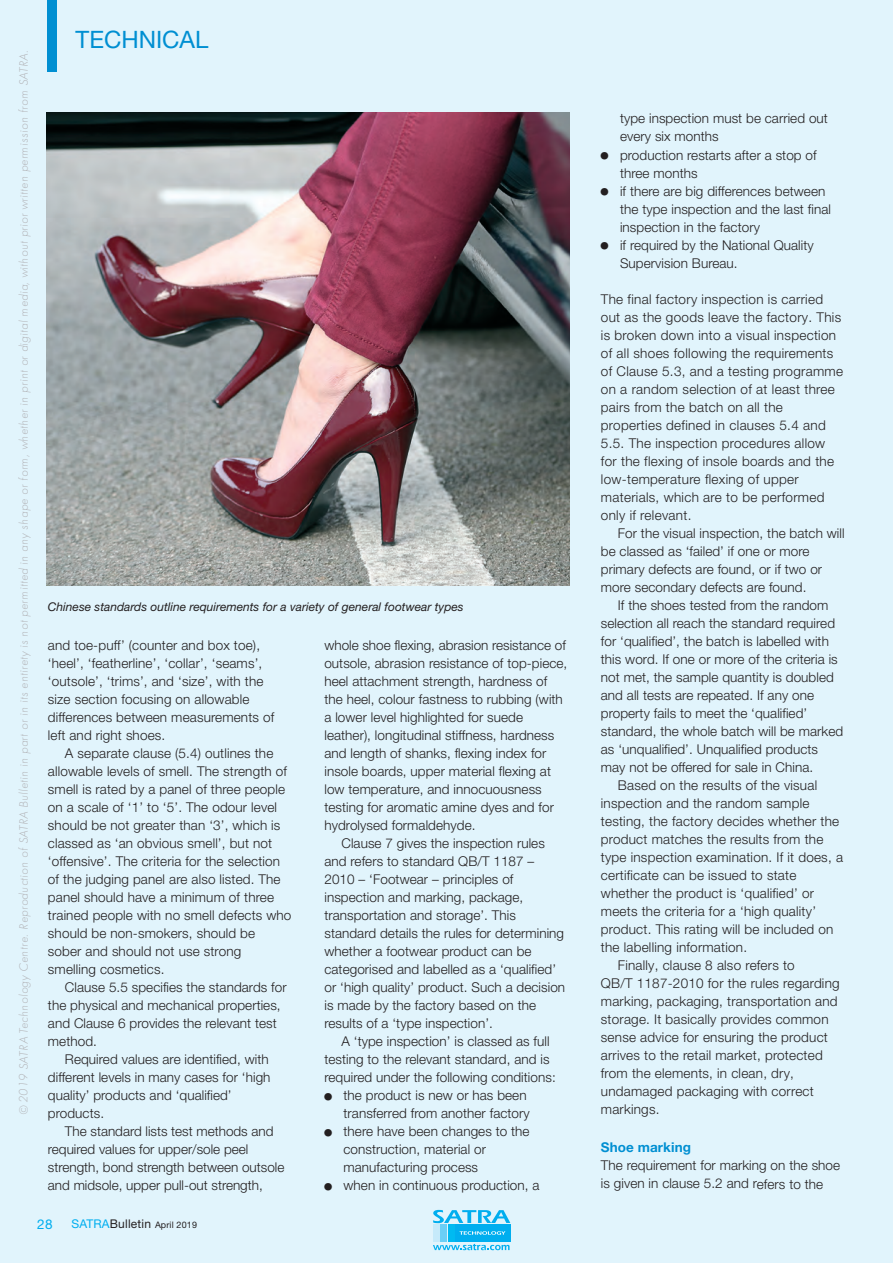
<style>
.page{position:relative;width:893px;height:1263px;background:#e1f4fc}
.page>*{position:absolute;margin:0;border:0;box-sizing:border-box;transform-origin:0 0}
.t1{font:24px "Helvetica Neue LT Pro";color:#008fd2}
.t2{font:300 13.5px/18px "Helvetica Neue LT Pro";letter-spacing:.005em;color:#231f20}
.t3{font:700 13.5px "Helvetica Neue LT Pro";letter-spacing:.005em;color:#008fd2}
.t4{font:13.5px "Helvetica Neue LT Pro";color:#00aeef}
.t5{font:italic 300 12.6px "Futura PT";letter-spacing:.025em;color:#b2b3b7}
.t6{font:italic 12px "Helvetica Neue LT Pro";color:#231f20}
.t7{font:9px "Helvetica Neue LT Pro";letter-spacing:.015em;color:#231f20}
.s1{font-size:12px;color:#00aeef}
.s2{font-size:12px}
</style>
<div class="page">
<div style="left:47px;top:0;width:10px;height:72px;background:#008fd2"></div>
<img style="left:46px;top:112px;width:523px;height:473px">
<div style="left:448px;top:1224px;width:6px;height:17px;background:#00baf1"></div>
<div style="left:440px;top:1224px;width:7px;height:17px;background:#6bcff6"></div>
<div style="left:433px;top:1224px;width:6px;height:17px;background:#c6eafa"></div>
<div style="left:455px;top:1224px;width:55px;height:17px;background:#00aeef"></div>
<svg style="left:433px;top:1210px;width:77px;height:13px"></svg>
<svg style="left:459px;top:1231px;width:46px;height:3px"></svg>
<svg style="left:433px;top:1243px;width:76px;height:7px"></svg>
<p class="t5" style="left:16px;top:1115px;width:1066px;rotate:-90deg">© 2019 SATRA Technology Centre. Reproduction of SATRA Bulletin in part or in its entirety is not permitted in any shape or form, whether in print or digital media, without prior written permission from SATRA.</p>
<h1 class="t1" style="left:76px;top:31px;width:134px">TECHNICAL</h1>
<p class="t6" style="left:48px;top:602px;width:417px">Chinese standards outline requirements for a variety of general footwear types</p>
<p class="t2" style="left:48px;top:638px;width:228px">and toe-puff’ (counter and box toe), ‘heel’, ‘featherline’, ‘collar’, ‘seams’, ‘outsole’, ‘trims’, and ‘size’, with the size section focusing on allowable differences between measurements of left and right shoes.</p>
<p class="t2" style="left:48px;top:746px;width:245px;text-indent:17px">A separate clause (5.4) outlines the allowable levels of smell. The strength of smell is rated by a panel of three people on a scale of ‘1’ to ‘5’. The odour level should be not greater than ‘3’, which is classed as ‘an obvious smell’, but not ‘offensive’. The criteria for the selection of the judging panel are also listed. The panel should have a minimum of three trained people with no smell defects who should be non-smokers, should be sober and should not use strong smelling cosmetics.</p>
<p class="t2" style="left:48px;top:980px;width:240px;text-indent:17px">Clause 5.5 specifies the standards for the physical and mechanical properties, and Clause 6 provides the relevant test method.</p>
<p class="t2" style="left:48px;top:1052px;width:224px;text-indent:17px">Required values are identified, with different levels in many cases for ‘high quality’ products and ‘qualified’ products.</p>
<p class="t2" style="left:48px;top:1123px;width:238px;text-indent:17px">The standard lists test methods and required values for upper/sole peel strength, bond strength between outsole and midsole, upper pull-out strength,</p>
<p class="t2" style="left:324px;top:638px;width:243px">whole shoe flexing, abrasion resistance of</p>
<p class="t2" style="left:324px;top:656px;width:244px">outsole, abrasion resistance of top-piece,</p>
<p class="t2" style="left:324px;top:674px;width:224px">heel attachment strength, hardness of</p>
<p class="t2" style="left:324px;top:692px;width:240px">the heel, colour fastness to rubbing (with</p>
<p class="t2" style="left:324px;top:710px;width:200px">a lower level highlighted for suede</p>
<p class="t2" style="left:324px;top:728px;width:231px">leather), longitudinal stiffness, hardness</p>
<p class="t2" style="left:324px;top:746px;width:223px">and length of shanks, flexing index for</p>
<p class="t2" style="left:324px;top:764px;width:228px">insole boards, upper material flexing at</p>
<p class="t2" style="left:324px;top:782px;width:219px">low temperature, and innocuousness</p>
<p class="t2" style="left:324px;top:800px;width:231px">testing for aromatic amine dyes and for</p>
<p class="t2" style="left:324px;top:818px;width:153px">hydrolysed formaldehyde.</p>
<p class="t2" style="left:341px;top:836px;width:205px">Clause 7 gives the inspection rules</p>
<p class="t2" style="left:324px;top:854px;width:211px">and refers to standard QB/T 1187 –</p>
<p class="t2" style="left:324px;top:872px;width:190px">2010 – ‘Footwear – principles of</p>
<p class="t2" style="left:324px;top:890px;width:200px">inspection and marking, package,</p>
<p class="t2" style="left:324px;top:908px;width:193px">transportation and storage’. This</p>
<p class="t2" style="left:324px;top:926px;width:241px">standard details the rules for determining</p>
<p class="t2" style="left:324px;top:944px;width:209px">whether a footwear product can be</p>
<p class="t2" style="left:324px;top:962px;width:233px">categorised and labelled as a ‘qualified’</p>
<p class="t2" style="left:324px;top:980px;width:242px">or ‘high quality’ product. Such a decision</p>
<p class="t2" style="left:324px;top:998px;width:213px">is made by the factory based on the</p>
<p class="t2" style="left:324px;top:1016px;width:170px">results of a ‘type inspection’.</p>
<p class="t2" style="left:341px;top:1034px;width:210px">A ‘type inspection’ is classed as full</p>
<p class="t2" style="left:324px;top:1052px;width:226px">testing to the relevant standard, and is</p>
<p class="t2" style="left:324px;top:1070px;width:233px">required under the following conditions:</p>
<p class="t2" style="left:324px;top:1088px;width:207px;text-align:right">■ the product is new or has been transferred from another factory</p>
<p class="t2" style="left:343px;top:1124px;width:188px;text-indent:-19px">■ there have been changes to the construction, material or manufacturing process</p>
<p class="t2" style="left:324px;top:1178px;width:217px">■ when in continuous production, a</p>
<p class="t4" style="left:37px;top:1219px;width:17px">28</p>
<p class="t7" style="left:71px;top:1221px;width:127px"><span class="s1">SATRA</span><span class="s2">Bulletin</span> April 2019</p>
<p class="t2" style="left:620px;top:111px;width:209px">type inspection must be carried out every six months</p>
<p class="t2" style="left:620px;top:147px;width:198px;text-indent:-19px">■ production restarts after a stop of three months</p>
<p class="t2" style="left:620px;top:183px;width:212px;text-indent:-19px">■ if there are big differences between the type inspection and the last final inspection in the factory</p>
<p class="t2" style="left:620px;top:237px;width:195px;text-indent:-19px">■ if required by the National Quality<br>Supervision Bureau.</p>
<p class="t2" style="left:601px;top:291px;width:244px">The final factory inspection is carried out as the goods leave the factory. This is broken down into a visual inspection of all shoes following the requirements of Clause 5.3, and a testing programme on a random selection of at least three pairs from the batch on all the properties defined in clauses 5.4 and 5.5. The inspection procedures allow for the flexing of insole boards and the low-temperature flexing of upper materials, which are to be performed only if relevant.</p>
<p class="t2" style="left:601px;top:525px;width:245px;text-indent:17px">For the visual inspection, the batch will be classed as ‘failed’ if one or more primary defects are found, or if two or more secondary defects are found.</p>
<p class="t2" style="left:618px;top:597px;width:212px">If the shoes tested from the random</p>
<p class="t2" style="left:601px;top:615px;width:236px">selection all reach the standard required</p>
<p class="t2" style="left:601px;top:633px;width:229px">for ‘qualified’, the batch is labelled with</p>
<p class="t2" style="left:601px;top:651px;width:238px">this word. If one or more of the criteria is</p>
<p class="t2" style="left:601px;top:669px;width:234px">not met, the sample quantity is doubled</p>
<p class="t2" style="left:601px;top:687px;width:215px">and all tests are repeated. If any one</p>
<p class="t2" style="left:601px;top:705px;width:208px">property fails to meet the ‘qualified’</p>
<p class="t2" style="left:601px;top:723px;width:244px">standard, the whole batch will be marked</p>
<p class="t2" style="left:601px;top:741px;width:219px">as ‘unqualified’. Unqualified products</p>
<p class="t2" style="left:601px;top:759px;width:214px">may not be offered for sale in China.</p>
<p class="t2" style="left:618px;top:777px;width:201px">Based on the results of the visual</p>
<p class="t2" style="left:601px;top:795px;width:210px">inspection and the random sample</p>
<p class="t2" style="left:601px;top:813px;width:240px">testing, the factory decides whether the</p>
<p class="t2" style="left:601px;top:831px;width:224px">product matches the results from the</p>
<p class="t2" style="left:601px;top:849px;width:244px">type inspection examination. If it does, a</p>
<p class="t2" style="left:601px;top:867px;width:197px">certificate can be issued to state</p>
<p class="t2" style="left:601px;top:885px;width:215px">whether the product is ‘qualified’ or</p>
<p class="t2" style="left:601px;top:903px;width:217px">meets the criteria for a ‘high quality’</p>
<p class="t2" style="left:601px;top:921px;width:234px">product. This rating will be included on</p>
<p class="t2" style="left:601px;top:939px;width:148px">the labelling information.</p>
<p class="t2" style="left:618px;top:957px;width:178px">Finally, clause 8 also refers to</p>
<p class="t2" style="left:601px;top:975px;width:240px">QB/T 1187-2010 for the rules regarding</p>
<p class="t2" style="left:601px;top:993px;width:238px">marking, packaging, transportation and</p>
<p class="t2" style="left:601px;top:1011px;width:229px">storage. It basically provides common</p>
<p class="t2" style="left:601px;top:1029px;width:228px">sense advice for ensuring the product</p>
<p class="t2" style="left:601px;top:1047px;width:223px">arrives to the retail market, protected</p>
<p class="t2" style="left:601px;top:1065px;width:195px">from the elements, in clean, dry,</p>
<p class="t2" style="left:601px;top:1083px;width:214px">undamaged packaging with correct</p>
<p class="t2" style="left:601px;top:1101px;width:60px">markings.</p>
<p class="t3" style="left:601px;top:1142px;width:92px">Shoe marking</p>
<p class="t2" style="left:601px;top:1158px;width:241px">The requirement for marking on the shoe is given in clause 5.2 and refers to the</p>
</div>
